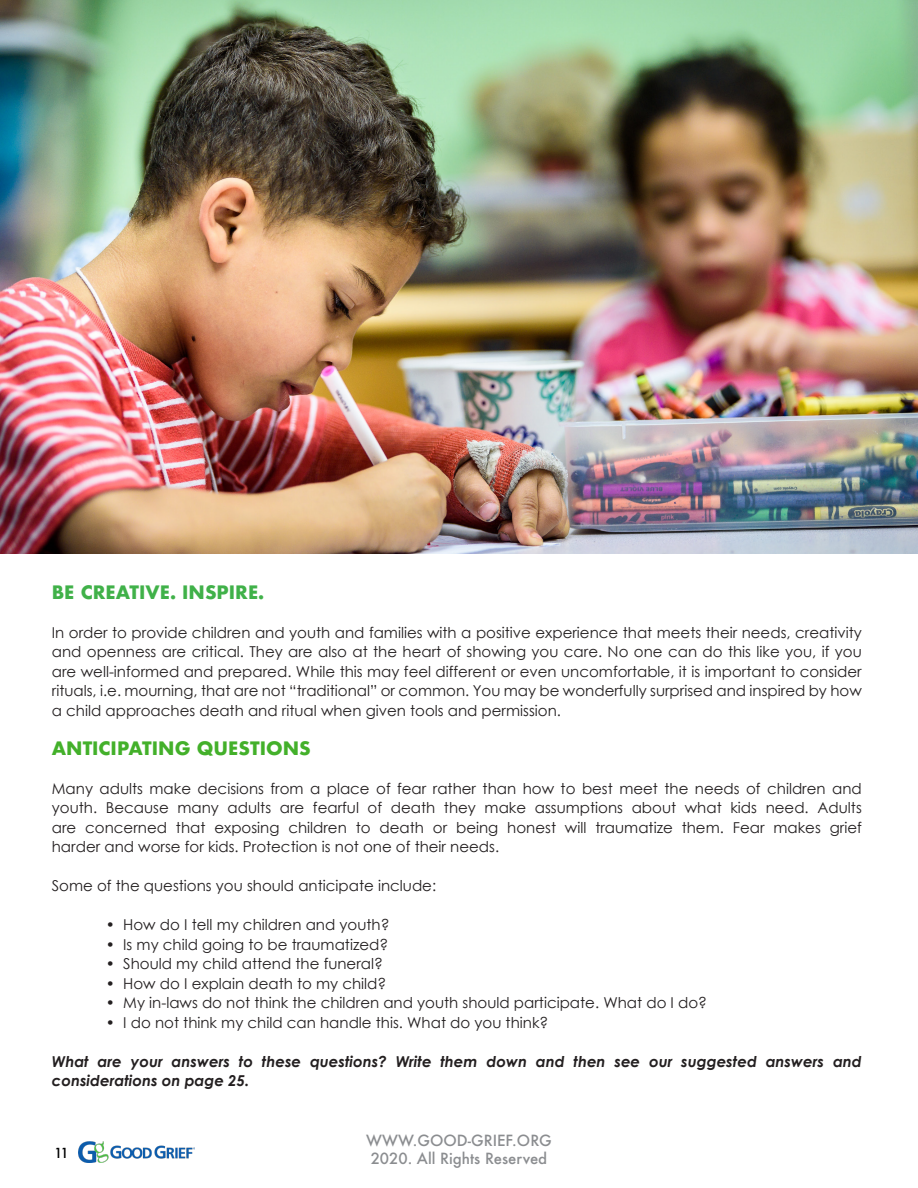
<style>
.page{position:relative;width:918px;height:1188px;background:#fff}
.page>*{position:absolute;margin:0;border:0;box-sizing:border-box;transform-origin:0 0}
.t1{font:700 18px "Futura";color:#43b02a}
.t2{font:700 18px "Futura";color:#40b149}
.t3{font:15px/19.5px "Century Gothic";color:#231f20;text-align:justify}
.t4{font:italic 700 15px "Century Gothic";color:#231f20}
.t5{font:500 15px "Futura";color:#8b8d90}
.t6{font:500 13.5px "Futura";color:#000}
</style>
<div class="page">
<img style="left:0;top:0;width:918px;height:554px">
<img style="left:78px;top:1141px;width:117px;height:22px">
<p class="t2" style="left:52px;top:579px;width:214px">BE CREATIVE. INSPIRE.</p>
<p class="t3" style="left:52px;top:622px;width:812px">In order to provide children and youth and families with a positive experience that meets their needs, creativity and openness are critical. They are also at the heart of showing you care. No one can do this like you, if you are well-informed and prepared. While this may feel different or even uncomfortable, it is important to consider</p>
<p class="t3" style="left:52px;top:681px;width:812px">rituals, i.e. mourning, that are not “traditional” or common. You may be wonderfully surprised and inspired by how a child approaches death and ritual when given tools and permission.</p>
<p class="t1" style="left:52px;top:735px;width:261px">ANTICIPATING QUESTIONS</p>
<p class="t3" style="left:52px;top:778px;width:812px">Many adults make decisions from a place of fear rather than how to best meet the needs of children and youth. Because many adults are fearful of death they make assumptions about what kids need. Adults are concerned that exposing children to death or being honest will traumatize them. Fear makes grief</p>
<p class="t3" style="left:52px;top:837px;width:449px">harder and worse for kids. Protection is not one of their needs.</p>
<p class="t3" style="left:52px;top:876px;width:386px">Some of the questions you should anticipate include:</p>
<p class="t3" style="left:106px;top:915px;width:285px">• How do I tell my children and youth?</p>
<p class="t3" style="left:106px;top:934px;width:284px">• Is my child going to be traumatized?</p>
<p class="t3" style="left:106px;top:954px;width:279px">• Should my child attend the funeral?</p>
<p class="t3" style="left:106px;top:973px;width:282px">• How do I explain death to my child?</p>
<p class="t3" style="left:106px;top:993px;width:603px">• My in-laws do not think the children and youth should participate. What do I do?</p>
<p class="t3" style="left:106px;top:1012px;width:444px">• I do not think my child can handle this. What do you think?</p>
<p class="t4" style="left:52px;top:1050px;width:812px">What are your answers to these questions? Write them down and then see our suggested answers and</p>
<p class="t4" style="left:52px;top:1070px;width:199px">considerations on page 25.</p>
<p class="t6" style="left:54px;top:1143px;width:16px">11</p>
<p class="t5" style="left:366px;top:1131px;width:187px">WWW.GOOD-GRIEF.ORG</p>
<p class="t5" style="left:371px;top:1149px;width:178px">2020. All Rights Reserved</p>
</div>
